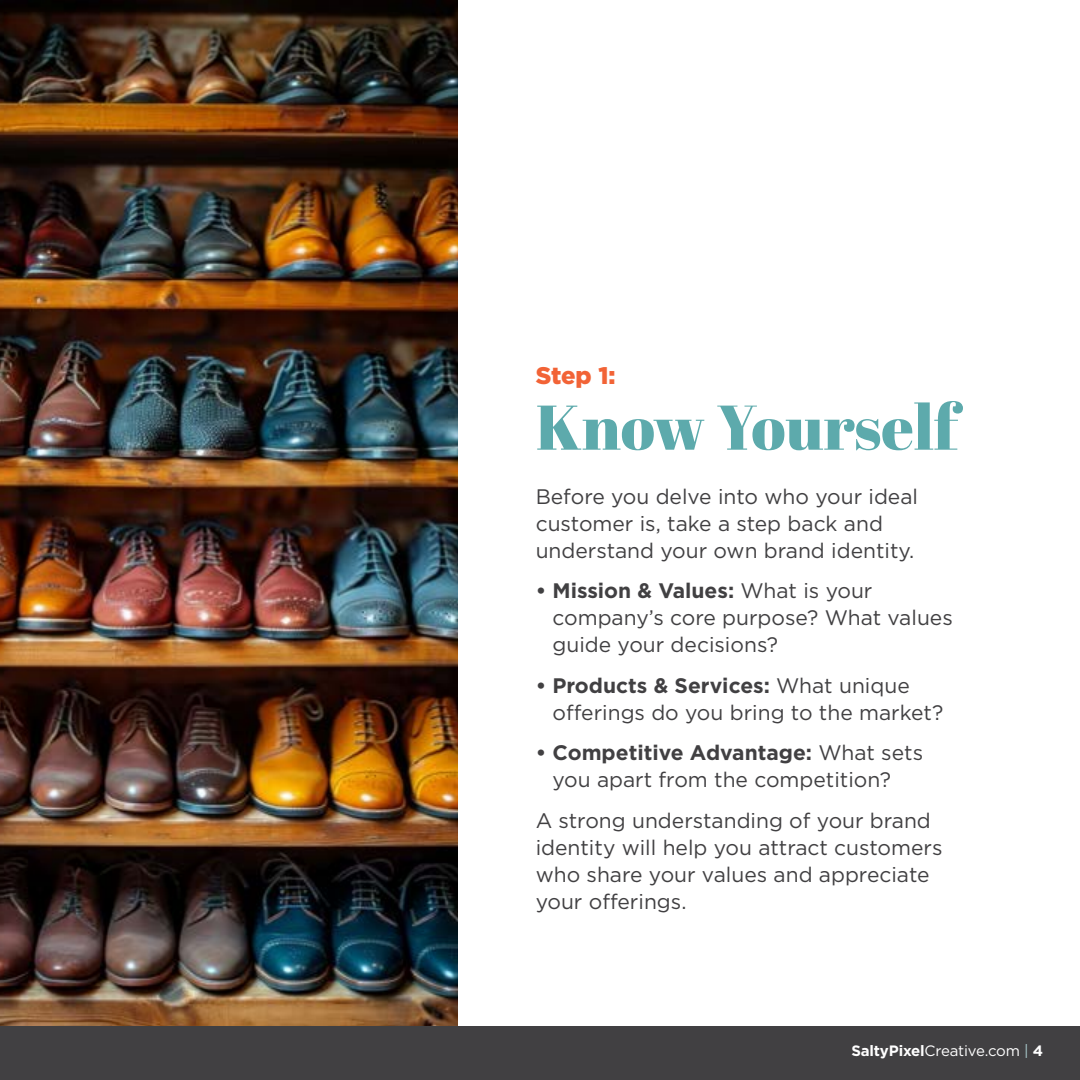
<style>
.page{position:relative;width:1080px;height:1080px;background:#fff}
.page>*{position:absolute;margin:0;border:0;box-sizing:border-box;transform-origin:0 0}
.t1{font:63px "Abril Fatface";color:#5daaac}
.t2{font:900 24px "Gotham";color:#f26336}
.t3{font:21px/27px "Gotham";color:#414042}
.t4{font:15px "Gotham";letter-spacing:-.01em;color:#fff}
.s1{font-weight:700}
.s2{color:#adced0}
</style>
<div class="page">
<div style="left:0;top:1026px;width:1080px;height:54px;background:#414042"></div>
<img style="left:0;top:0;width:458px;height:1026px">
<p class="t2" style="left:536px;top:359px;width:81px">Step 1:</p>
<h1 class="t1" style="left:536px;top:383px;width:424px">Know Yourself</h1>
<p class="t3" style="left:536px;top:482px;width:384px">Before you delve into who your ideal customer is, take a step back and understand your own brand identity.</p>
<p class="t3" style="left:552px;top:577px;width:402px;text-indent:-17px"><span class="s1">• Mission &amp; Values:</span> What is your company’s core purpose? What values guide your decisions?</p>
<p class="t3" style="left:552px;top:671px;width:392px;text-indent:-17px"><span class="s1">• Products &amp; Services:</span> What unique offerings do you bring to the market?</p>
<p class="t3" style="left:552px;top:739px;width:372px;text-indent:-17px"><span class="s1">• Competitive Advantage:</span> What sets you apart from the competition?</p>
<p class="t3" style="left:536px;top:806px;width:408px">A strong understanding of your brand identity will help you attract customers who share your values and appreciate your offerings.</p>
<p class="t4" style="left:851px;top:1041px;width:193px"><span class="s1">SaltyPixel</span>Creative.com <span class="s2">|</span> <span class="s1">4</span></p>
</div>
